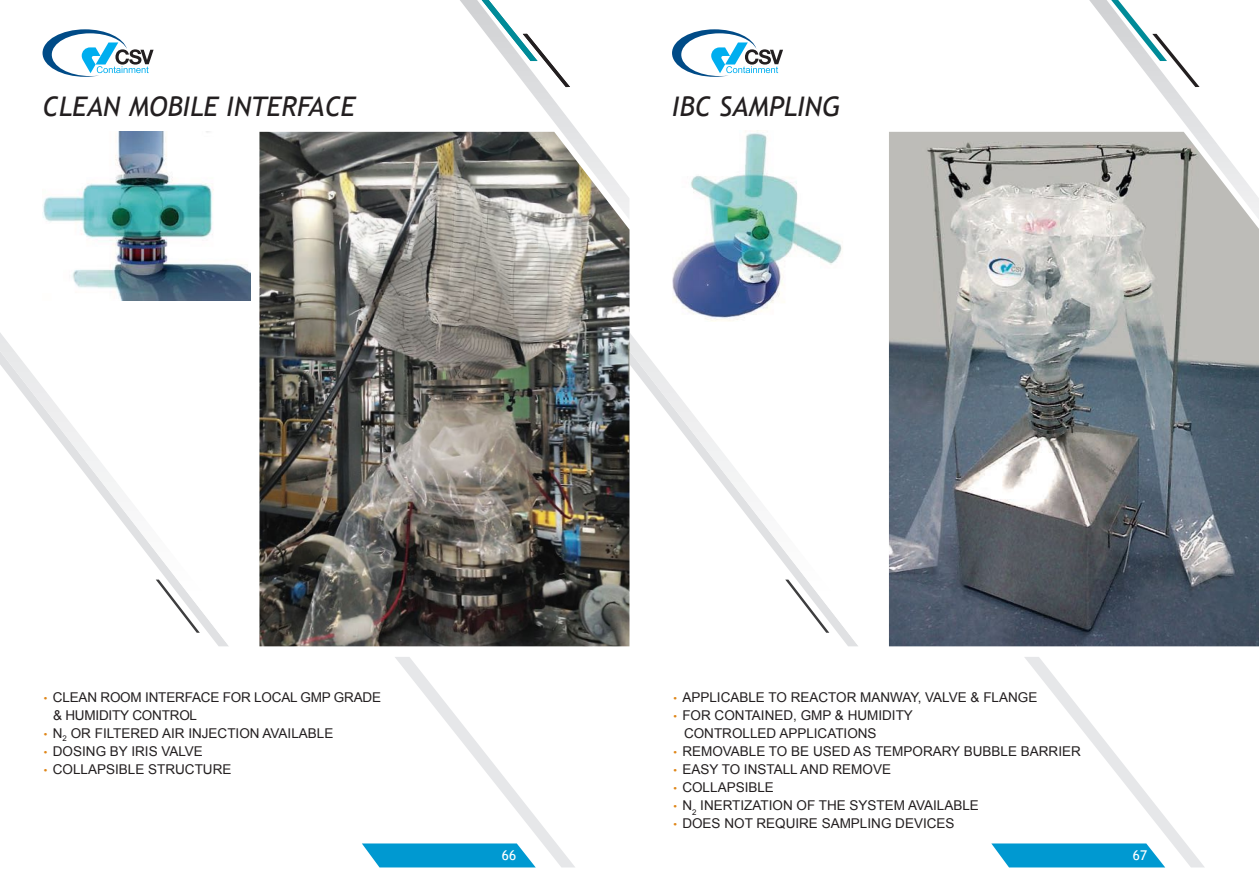
<style>
.page{position:relative;width:1259px;height:893px;background:#fff}
.page>*{position:absolute;margin:0;border:0;box-sizing:border-box;transform-origin:0 0}
.t1{font:italic 27px "Trebuchet MS";color:#231f20}
.t2{font:13.5px "Arial";color:#231f20}
.t3{font:13.5px "Trebuchet MS";color:#fff}
.s1{font-family:"Trebuchet MS";font-size:18px;color:#df8619}
</style>
<div class="page">
<svg style="left:617px;top:316px;width:241px;height:331px"></svg>
<svg style="left:0;top:333px;width:229px;height:314px"></svg>
<svg style="left:1089px;top:0;width:119px;height:132px"></svg>
<svg style="left:43px;top:29px;width:111px;height:48px"></svg>
<svg style="left:672px;top:29px;width:111px;height:48px"></svg>
<svg style="left:362px;top:657px;width:213px;height:210px"></svg>
<svg style="left:460px;top:0;width:118px;height:132px"></svg>
<img style="left:259px;top:132px;width:370px;height:514px">
<img style="left:43px;top:132px;width:207px;height:168px">
<svg style="left:991px;top:657px;width:213px;height:210px"></svg>
<img style="left:672px;top:130px;width:172px;height:192px">
<img style="left:889px;top:132px;width:370px;height:514px">
<h1 class="t1" style="left:43px;top:90px;width:314px">CLEAN MOBILE INTERFACE</h1>
<h1 class="t1" style="left:672px;top:90px;width:170px">IBC SAMPLING</h1>
<p class="t2" style="left:43px;top:689px;width:340px"><span class="s1">·</span> CLEAN ROOM INTERFACE FOR LOCAL GMP GRADE</p>
<p class="t2" style="left:53px;top:707px;width:146px">&amp; HUMIDITY CONTROL</p>
<p class="t2" style="left:43px;top:725px;width:292px"><span class="s1">·</span> N<sub>2</sub> OR FILTERED AIR INJECTION AVAILABLE</p>
<p class="t2" style="left:43px;top:743px;width:162px"><span class="s1">·</span> DOSING BY IRIS VALVE</p>
<p class="t2" style="left:43px;top:761px;width:190px"><span class="s1">·</span> COLLAPSIBLE STRUCTURE</p>
<p class="t3" style="left:502px;top:847px;width:16px">66</p>
<p class="t2" style="left:672px;top:689px;width:367px"><span class="s1">·</span> APPLICABLE TO REACTOR MANWAY, VALVE &amp; FLANGE</p>
<p class="t2" style="left:672px;top:707px;width:242px"><span class="s1">·</span> FOR CONTAINED, GMP &amp; HUMIDITY</p>
<p class="t2" style="left:684px;top:725px;width:194px">CONTROLLED APPLICATIONS</p>
<p class="t2" style="left:672px;top:743px;width:410px"><span class="s1">·</span> REMOVABLE TO BE USED AS TEMPORARY BUBBLE BARRIER</p>
<p class="t2" style="left:672px;top:761px;width:220px"><span class="s1">·</span> EASY TO INSTALL AND REMOVE</p>
<p class="t2" style="left:672px;top:779px;width:103px"><span class="s1">·</span> COLLAPSIBLE</p>
<p class="t2" style="left:672px;top:797px;width:308px"><span class="s1">·</span> N<sub>2</sub> INERTIZATION OF THE SYSTEM AVAILABLE</p>
<p class="t2" style="left:672px;top:815px;width:284px"><span class="s1">·</span> DOES NOT REQUIRE SAMPLING DEVICES</p>
<p class="t3" style="left:1133px;top:847px;width:16px">67</p>
</div>
